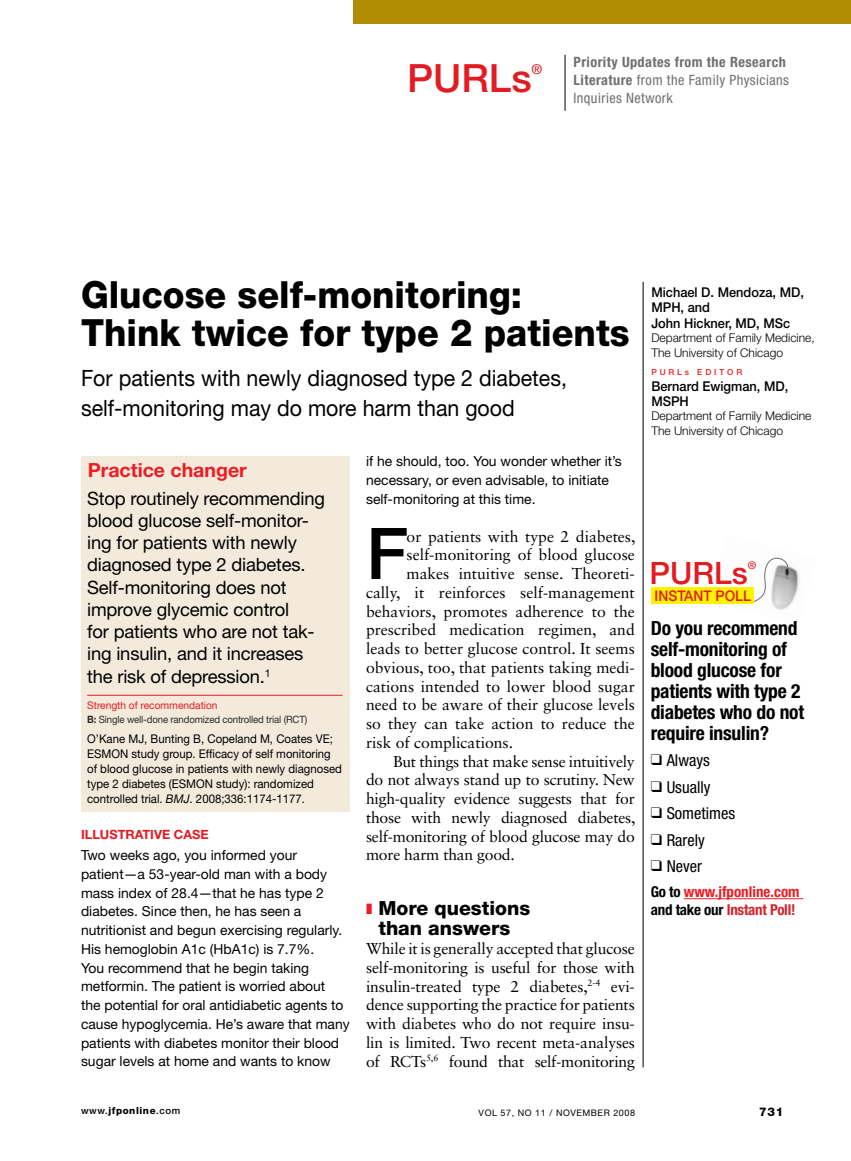
<style>
.page{position:relative;width:851px;height:1161px;background:#fff}
.page>*{position:absolute;margin:0;border:0;box-sizing:border-box;transform-origin:0 0}
.t1{font:500 71.4px "Helvetica Neue LT Std";color:#000}
.t2{font:500 39px "Helvetica Neue LT Std";color:#e31b22}
.t3{font:800 37.5px/37.5px "Helvetica Neue LT Std";color:#000;scale:.95 1}
.t4{font:500 30.75px "Helvetica Neue LT Std";color:#e31b22}
.t5{font:22.5px/30px "Helvetica Neue LT Std";color:#000;scale:.95 1}
.t6{font:700 condensed 19.5px/21px "Helvetica Neue LT Std";letter-spacing:-.01em;color:#000}
.t7{font:800 19.5px/20.2px "Helvetica Neue LT Std";color:#000}
.t8{font:700 19.5px "Helvetica Neue LT Std";color:#ed1c24}
.t9{font:18.3px/22.2px "Helvetica Neue LT Std";letter-spacing:-.01em;color:#000}
.t10{font:condensed 16.5px "Helvetica Neue LT Std";color:#000}
.t11{font:15.75px/18.8px "Sabon LT Std";color:#000;text-align:justify}
.t12{font:700 condensed 15px/18px "Helvetica Neue LT Std";letter-spacing:-.015em;color:#ed1c24}
.t13{font:500 14.7px "Helvetica Neue LT Std";color:#e31b22;scale:.94 1}
.t14{font:700 condensed 14.25px/18px "Helvetica Neue LT Std";letter-spacing:.03em;color:#6d6f71}
.t15{font:13.8px/18.8px "Helvetica Neue LT Std";color:#000}
.t16{font:500 13.5px/15.5px "Helvetica Neue LT Std";color:#000;scale:.95 1}
.t17{font:500 13.5px "Helvetica Neue LT Std";color:#e31b22}
.t18{font:700 12.75px "Helvetica Neue LT Std";color:#e31b22}
.t19{font:12px/15px "Helvetica Neue LT Std";color:#000;scale:.95 1}
.t20{font:300 12px/14.4px "Helvetica Neue LT Std";color:#000}
.t21{font:800 12px "Helvetica Neue LT Std";color:#000}
.t22{font:500 10.65px "Helvetica Neue LT Std";color:#e31b22}
.t23{font:10.5px "Helvetica Neue LT Std";color:#e31b22}
.t24{font:10.2px "Helvetica Neue LT Std";letter-spacing:-.015em;color:#29292a;scale:.95 1}
.t25{font:800 9.75px "Helvetica Neue LT Std";letter-spacing:.06em;color:#000}
.t26{font:9px "Helvetica Neue LT Std";letter-spacing:.06em;color:#000}
.t27{font:500 8.25px "Helvetica Neue LT Std";letter-spacing:.35em;color:#ed1c24}
.s1{font-weight:400}
.s2{font-weight:700}
.s3{font-style:italic}
.s4{color:#000}
.s5{color:#d2232a}
.s6{font-weight:500}
</style>
<div class="page">
<hr style="left:564px;top:55px;width:1px;height:56px;background:#000">
<div style="left:353px;top:0;width:497px;height:24px;background:#b38c06"></div>
<img style="left:709px;top:557px;width:91px;height:53px">
<svg style="left:741px;top:558px;width:47px;height:47px"></svg>
<div style="left:651px;top:588px;width:103px;height:16px;background:#fff200"></div>
<div style="left:81px;top:456px;width:269px;height:356px;background:#f3eadb"></div>
<hr style="left:87px;top:695px;width:255px;height:1px;background:#e31b22">
<hr style="left:683px;top:898px;width:120px;height:1px;background:#ed1c24">
<hr style="left:642px;top:282px;width:1px;height:785px;background:#000">
<h2 class="t2" style="left:407px;top:55px;width:126px">PURLs</h2>
<p class="t17" style="left:531px;top:61px;width:12px">®</p>
<p class="t14" style="left:573px;top:53px;width:217px">Priority Updates from the Research<br>Literature <span class="s1">from the Family Physicians<br>Inquiries Network</span></p>
<h3 class="t3" style="left:81px;top:276px;width:579px">Glucose self-monitoring:<br>Think twice for type 2 patients</h3>
<h3 class="t5" style="left:81px;top:362px;width:513px">For patients with newly diagnosed type 2 diabetes, self-monitoring may do more harm than good</h3>
<p class="t8" style="left:88px;top:458px;width:160px">Practice changer</p>
<p class="t9" style="left:87px;top:487px;width:239px">Stop routinely recommending blood glucose self-monitor&shy;ing for patients with newly diagnosed type 2 diabetes.<br>Self-monitoring does not improve glycemic control<br>for patients who are not tak&shy;ing insulin, and it increases the risk of depression.<sup>1</sup></p>
<p class="t23" style="left:87px;top:699px;width:132px">Strength of recommendation</p>
<p class="t24" style="left:87px;top:713px;width:233px"><span class="s2">B:</span> Single well-done randomized controlled trial (RCT)</p>
<p class="t19" style="left:87px;top:731px;width:270px">O’Kane MJ, Bunting B, Copeland M , Coates VE; ESMON study group. Efficacy of self monitoring of blood glucose in patients with newly diagnosed type 2 diabetes (ESMON study): randomized controlled trial. <span class="s3">BMJ</span>. 2008;336:1174-1177.</p>
<p class="t18" style="left:81px;top:826px;width:129px">Illustrative case</p>
<p class="t15" style="left:81px;top:846px;width:270px">Two weeks ago, you informed your patient—a 53-year-old man with a body mass index of 28.4—that he has type 2 diabetes. Since then, he has seen a nutritionist and begun exercising regularly.<br>His hemoglobin A1c (HbA1c) is 7.7%.<br>You recommend that he begin taking metformin. The patient is worried about<br>the potential for oral antidiabetic agents to cause hypoglycemia. He’s aware that many patients with diabetes monitor their blood sugar levels at home and wants to know</p>
<p class="t15" style="left:366px;top:452px;width:257px">if he should, too. You wonder whether it’s necessary, or even advisable, to initiate self-monitoring at this time.</p>
<h1 class="t1" style="left:366px;top:511px;width:44px">F</h1>
<p class="t11" style="left:406px;top:526px;width:230px">or patients with type 2 diabetes,</p>
<p class="t11" style="left:406px;top:545px;width:230px">self-monitoring of blood glucose</p>
<p class="t11" style="left:406px;top:564px;width:230px">makes intuitive sense. Theoreti-</p>
<p class="t11" style="left:366px;top:583px;width:270px">cally, it reinforces self-management</p>
<p class="t11" style="left:366px;top:601px;width:270px">behaviors, promotes adherence to the</p>
<p class="t11" style="left:366px;top:620px;width:270px">prescribed medication regimen, and</p>
<p class="t11" style="left:366px;top:639px;width:270px">leads to better glucose control. It seems</p>
<p class="t11" style="left:366px;top:658px;width:270px">obvious, too, that patients taking medi-</p>
<p class="t11" style="left:366px;top:676px;width:270px">cations intended to lower blood sugar</p>
<p class="t11" style="left:366px;top:695px;width:270px">need to be aware of their glucose levels</p>
<p class="t11" style="left:366px;top:714px;width:270px">so they can take action to reduce the</p>
<p class="t11" style="left:366px;top:733px;width:149px">risk of complications.</p>
<p class="t11" style="left:393px;top:751px;width:243px">But things that make sense intuitively</p>
<p class="t11" style="left:366px;top:770px;width:270px">do not always stand up to scrutiny. New</p>
<p class="t11" style="left:366px;top:789px;width:270px">high-quality evidence suggests that for</p>
<p class="t11" style="left:366px;top:808px;width:271px">those with newly diagnosed diabetes,</p>
<p class="t11" style="left:366px;top:826px;width:270px">self-monitoring of blood glucose may do</p>
<p class="t11" style="left:366px;top:845px;width:150px">more harm than good.</p>
<p class="t7" style="left:378px;top:898px;width:153px">More questions than answers</p>
<p class="t11" style="left:366px;top:939px;width:270px">While it is generally accepted that glucose self-monitoring is useful for those with insulin-treated type 2 diabetes,<sup>2-4</sup> evi&shy;dence supporting the practice for patients with diabetes who do not require insu&shy;lin is limited. Two recent meta-analyses of RCTs<sup>5,6</sup> found that self-monitoring</p>
<p class="t16" style="left:651px;top:284px;width:162px">Michael D. Mendoza, MD,<br>MPH, and<br>John Hickner, MD, MSc</p>
<p class="t20" style="left:651px;top:330px;width:165px">Department of Family Medicine,<br>The University of Chicago</p>
<p class="t27" style="left:651px;top:367px;width:89px">PURLs ed itor</p>
<p class="t16" style="left:651px;top:378px;width:146px">Bernard Ewigman, MD,<br>MSPH</p>
<p class="t20" style="left:651px;top:409px;width:162px">Department of Family Medicine<br>The University of Chicago</p>
<h3 class="t4" style="left:649px;top:554px;width:100px">PURLs</h3>
<p class="t22" style="left:747px;top:559px;width:10px">®</p>
<p class="t13" style="left:654px;top:587px;width:95px">instant poll</p>
<p class="t6" style="left:650px;top:617px;width:155px">Do you recommend self-monitoring of blood glucose for patients with type 2 diabetes who do not require insulin?</p>
<p class="t10" style="left:650px;top:751px;width:61px">❑ Always</p>
<p class="t10" style="left:650px;top:777px;width:61px">❑ Usually</p>
<p class="t10" style="left:650px;top:804px;width:86px">❑ Sometimes</p>
<p class="t10" style="left:650px;top:830px;width:56px">❑ Rarely</p>
<p class="t10" style="left:650px;top:857px;width:53px">❑ Never</p>
<p class="t12" style="left:650px;top:883px;width:150px"><span class="s4">Go to</span> www.jfponline.com <span class="s4">and take our</span> <span class="s5">Instant Poll!</span></p>
<p class="t25" style="left:81px;top:1105px;width:101px"><span class="s6">www.</span>jfponline<span class="s6">.com</span></p>
<p class="t26" style="left:478px;top:1107px;width:158px">vol 57, No 11 / November 2008</p>
<p class="t21" style="left:759px;top:1104px;width:26px">731</p>
</div>
